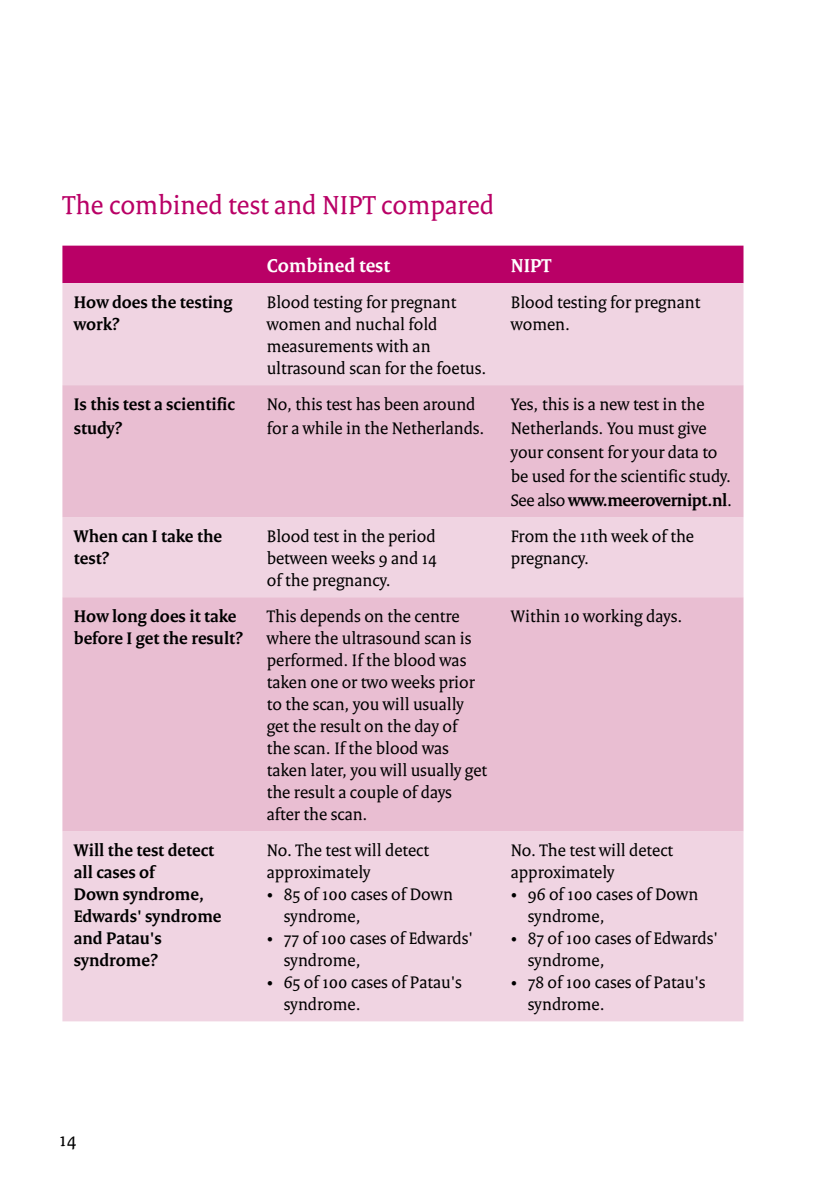
<style>
.page{position:relative;width:840px;height:1191px;background:#fff}
.page>*{position:absolute;margin:0;border:0;box-sizing:border-box;transform-origin:0 0}
.H2_05_RIVM_Paragraaf{font:28px "Rijksoverheid Serif";color:#b90066}
.P_10_RIVM_Broodtekst{font:700 20px "Rijksoverheid Serif";color:#fff}
.t1{font:20px "Rijksoverheid Serif";color:#000}
.P_10_RIVM_Broodtekst-2{font:18px/22px "Rijksoverheid Serif";color:#000}
.P_10_RIVM_Broodtekst-3{font:700 18px/22px "Rijksoverheid Serif";color:#000}
.s1{font-weight:700}
</style>
<div class="page">
<div style="left:62px;top:246px;width:681px;height:37px;background:#b90066"></div>
<div style="left:62px;top:283px;width:681px;height:738px;background:#f0d4e2"></div>
<svg style="left:62px;top:385px;width:681px;height:446px;background:#eac2d4"></svg>
<p class="H2_05_RIVM_Paragraaf" style="left:62px;top:188px;width:433px">The combined test and NIPT compared</p>
<p class="P_10_RIVM_Broodtekst" style="left:266px;top:253px;width:125px">Combined test</p>
<p class="P_10_RIVM_Broodtekst" style="left:510px;top:253px;width:42px">NIPT</p>
<p class="P_10_RIVM_Broodtekst-3" style="left:74px;top:291px;width:160px">How does the testing work?</p>
<p class="P_10_RIVM_Broodtekst-2" style="left:266px;top:291px;width:221px">Blood testing for pregnant women and nuchal fold measurements with an ultrasound scan for the foetus.</p>
<p class="P_10_RIVM_Broodtekst-2" style="left:510px;top:291px;width:191px">Blood testing for pregnant women.</p>
<p class="P_10_RIVM_Broodtekst-3" style="left:74px;top:392px;width:163px;line-height:24px">Is this test a scientific study?</p>
<p class="P_10_RIVM_Broodtekst-2" style="left:266px;top:392px;width:219px;line-height:24px">No, this test has been around for a while in the Netherlands.</p>
<p class="P_10_RIVM_Broodtekst-2" style="left:510px;top:392px;width:223px;line-height:24px">Yes, this is a new test in the<br>Netherlands. You must give your consent for your data to be used for the scientific study.<br>See also <span class="s1">www.meerovernipt.nl</span>.</p>
<p class="P_10_RIVM_Broodtekst-3" style="left:74px;top:525px;width:150px">When can I take the test?</p>
<p class="P_10_RIVM_Broodtekst-2" style="left:266px;top:525px;width:171px;text-align:justify">Blood test in the period between weeks 9 and 14 of the pregnancy.</p>
<p class="P_10_RIVM_Broodtekst-2" style="left:510px;top:525px;width:185px">From the 11th week of the pregnancy.</p>
<p class="P_10_RIVM_Broodtekst-3" style="left:74px;top:605px;width:171px">How long does it take before I get the result?</p>
<p class="P_10_RIVM_Broodtekst-2" style="left:266px;top:605px;width:222px">This depends on the centre where the ultrasound scan is performed. If the blood was taken one or two weeks prior to the scan, you will usually get the result on the day of<br>the scan. If the blood was taken later, you will usually get the result a couple of days after the scan.</p>
<p class="P_10_RIVM_Broodtekst-2" style="left:510px;top:605px;width:173px">Within 10 working days.</p>
<p class="P_10_RIVM_Broodtekst-3" style="left:74px;top:839px;width:142px">Will the test detect all cases of</p>
<p class="P_10_RIVM_Broodtekst-3" style="left:74px;top:883px;width:149px">Down syndrome,<br>Edwards' syndrome and Patau's syndrome?</p>
<p class="P_10_RIVM_Broodtekst-2" style="left:266px;top:839px;width:164px">No. The test will detect approximately</p>
<p class="P_10_RIVM_Broodtekst-2" style="left:283px;top:883px;width:171px;text-indent:-17px">• 85 of 100 cases of Down syndrome,</p>
<p class="P_10_RIVM_Broodtekst-2" style="left:283px;top:927px;width:191px;text-indent:-17px">• 77 of 100 cases of Edwards' syndrome,</p>
<p class="P_10_RIVM_Broodtekst-2" style="left:283px;top:971px;width:179px;text-indent:-17px">• 65 of 100 cases of Patau's syndrome.</p>
<p class="P_10_RIVM_Broodtekst-2" style="left:510px;top:839px;width:164px">No. The test will detect approximately</p>
<p class="P_10_RIVM_Broodtekst-2" style="left:527px;top:883px;width:172px;text-indent:-17px">• 96 of 100 cases of Down syndrome,</p>
<p class="P_10_RIVM_Broodtekst-2" style="left:527px;top:927px;width:191px;text-indent:-17px">• 87 of 100 cases of Edwards' syndrome,</p>
<p class="P_10_RIVM_Broodtekst-2" style="left:527px;top:971px;width:179px;text-indent:-17px">• 78 of 100 cases of Patau's syndrome.</p>
<p class="t1" style="left:60px;top:1127px;width:18px">14</p>
</div>
